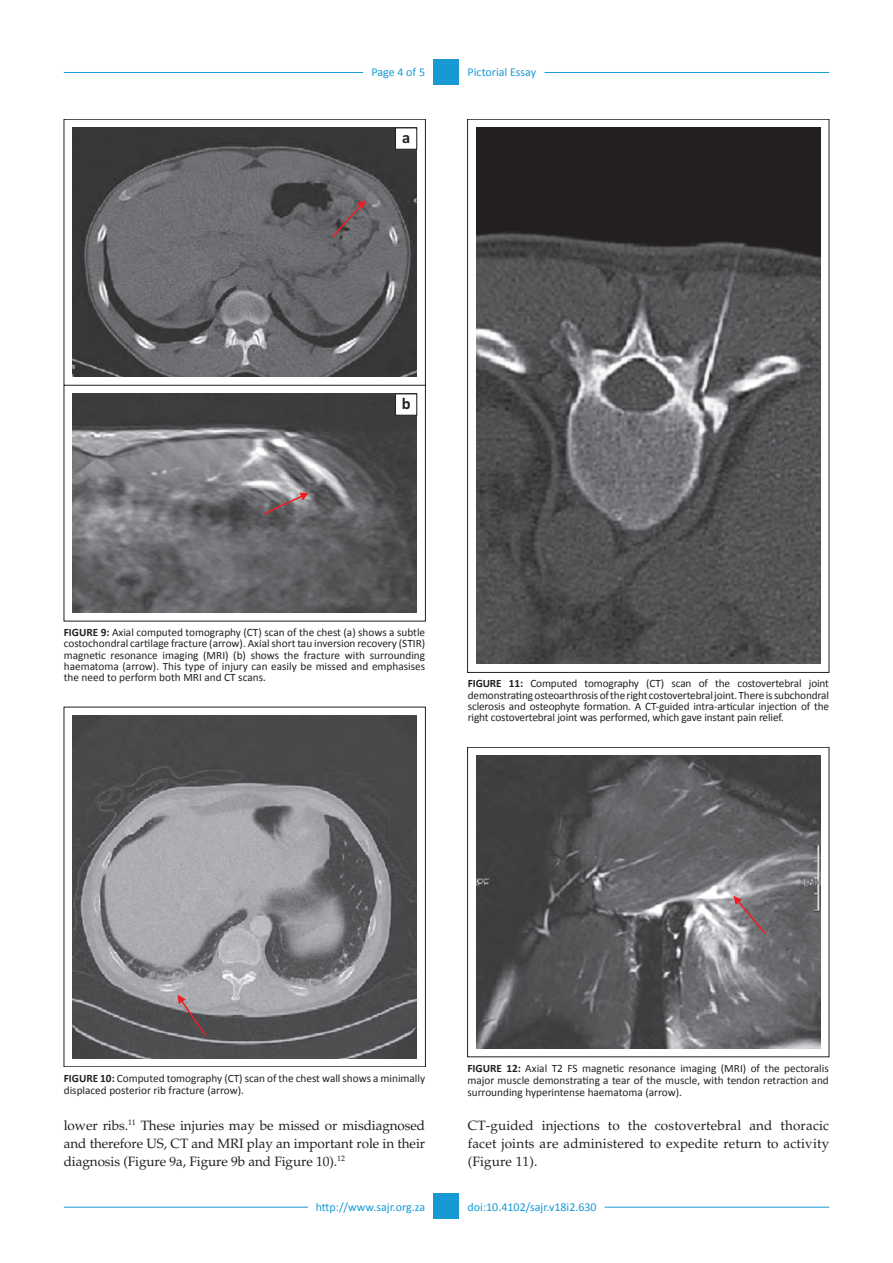
<style>
.page{position:relative;width:893px;height:1263px;background:#fff}
.page>*{position:absolute;margin:0;border:0;box-sizing:border-box;transform-origin:0 0}
.t1{font:700 16.5px "Calibri";color:#231f20}
.Text{font:13.5px/18px "Palatino";color:#231f20;text-align:justify}
.t2{font:12px "Calibri";color:#1799d5}
.Figure_caption{font:11.25px/11.2px "Calibri";color:#231f20;text-align:justify}
.s1{font-weight:700}
</style>
<div class="page">
<hr style="left:64px;top:1207px;width:244px;height:1px;background:#1799d5">
<hr style="left:605px;top:1207px;width:224px;height:1px;background:#1799d5">
<div style="left:434px;top:1193px;width:25px;height:26px;background:#1799d5"></div>
<div style="left:434px;top:59px;width:25px;height:26px;background:#1799d5"></div>
<hr style="left:64px;top:72px;width:299px;height:1px;background:#1799d5">
<hr style="left:545px;top:72px;width:284px;height:1px;background:#1799d5">
<svg style="left:64px;top:119px;width:362px;height:502px;background:#6f7072"></svg>
<div style="left:395px;top:128px;width:22px;height:21px;background:#fff;border:1px solid #231f20"></div>
<div style="left:395px;top:394px;width:22px;height:21px;background:#fff;border:1px solid #231f20"></div>
<svg style="left:330px;top:200px;width:36px;height:39px"></svg>
<svg style="left:262px;top:493px;width:47px;height:23px"></svg>
<div style="left:64px;top:707px;width:362px;height:360px;border:1px solid #231f20"></div>
<img style="left:72px;top:716px;width:345px;height:342px">
<svg style="left:177px;top:995px;width:31px;height:42px"></svg>
<img style="left:476px;top:128px;width:345px;height:536px">
<img style="left:476px;top:756px;width:345px;height:292px">
<div style="left:467px;top:747px;width:362px;height:310px;border:1px solid #231f20"></div>
<svg style="left:733px;top:896px;width:34px;height:40px"></svg>
<p class="t2" style="left:372px;top:65px;width:55px">Page 4 of 5</p>
<p class="t2" style="left:468px;top:65px;width:70px">Pictorial Essay</p>
<p class="t1" style="left:402px;top:127px;width:10px">a</p>
<p class="t1" style="left:402px;top:393px;width:10px">b</p>
<p class="Figure_caption" style="left:64px;top:626px;width:363px"><span class="s1">FIGURE 9:</span> Axial computed tomography (CT) scan of the chest (a) shows a subtle costochondral cartilage fracture (arrow). Axial short tau inversion recovery (STIR) magnetic resonance imaging (MRI) (b) shows the fracture with surrounding haematoma (arrow). This type of injury can easily be missed and emphasises the need to perform both MRI and CT scans.</p>
<p class="Figure_caption" style="left:468px;top:677px;width:363px"><span class="s1">FIGURE 11:</span> Computed tomography (CT) scan of the costovertebral joint demonstrating osteoarthrosis of the right costovertebral joint. There is subchondral sclerosis and osteophyte formation. A CT-guided intra-articular injection of the right costovertebral joint was performed, which gave instant pain relief.</p>
<p class="Figure_caption" style="left:64px;top:1071px;width:363px;line-height:12px"><span class="s1">FIGURE 10:</span> Computed tomography (CT) scan of the chest wall shows a minimally displaced posterior rib fracture (arrow).</p>
<p class="Figure_caption" style="left:467px;top:1061px;width:363px;line-height:12px"><span class="s1">FIGURE 12:</span> Axial T2 FS magnetic resonance imaging (MRI) of the pectoralis major muscle demonstrating a tear of the muscle, with tendon retraction and surrounding hyperintense haematoma (arrow).</p>
<p class="Text" style="left:64px;top:1116px;width:363px">lower ribs.<sup>11</sup> These injuries may be missed or misdiagnosed and therefore US, CT and MRI play an important role in their diagnosis (Figure 9a, Figure 9b and Figure 10).<sup>12</sup></p>
<p class="Text" style="left:468px;top:1117px;width:363px">CT-guided injections to the costovertebral and thoracic facet joints are administered to expedite return to activity (Figure 11).</p>
<p class="t2" style="left:316px;top:1200px;width:111px">http://www.sajr.org.za</p>
<p class="t2" style="left:468px;top:1200px;width:131px">doi:10.4102/sajr.v18i2.630</p>
</div>
